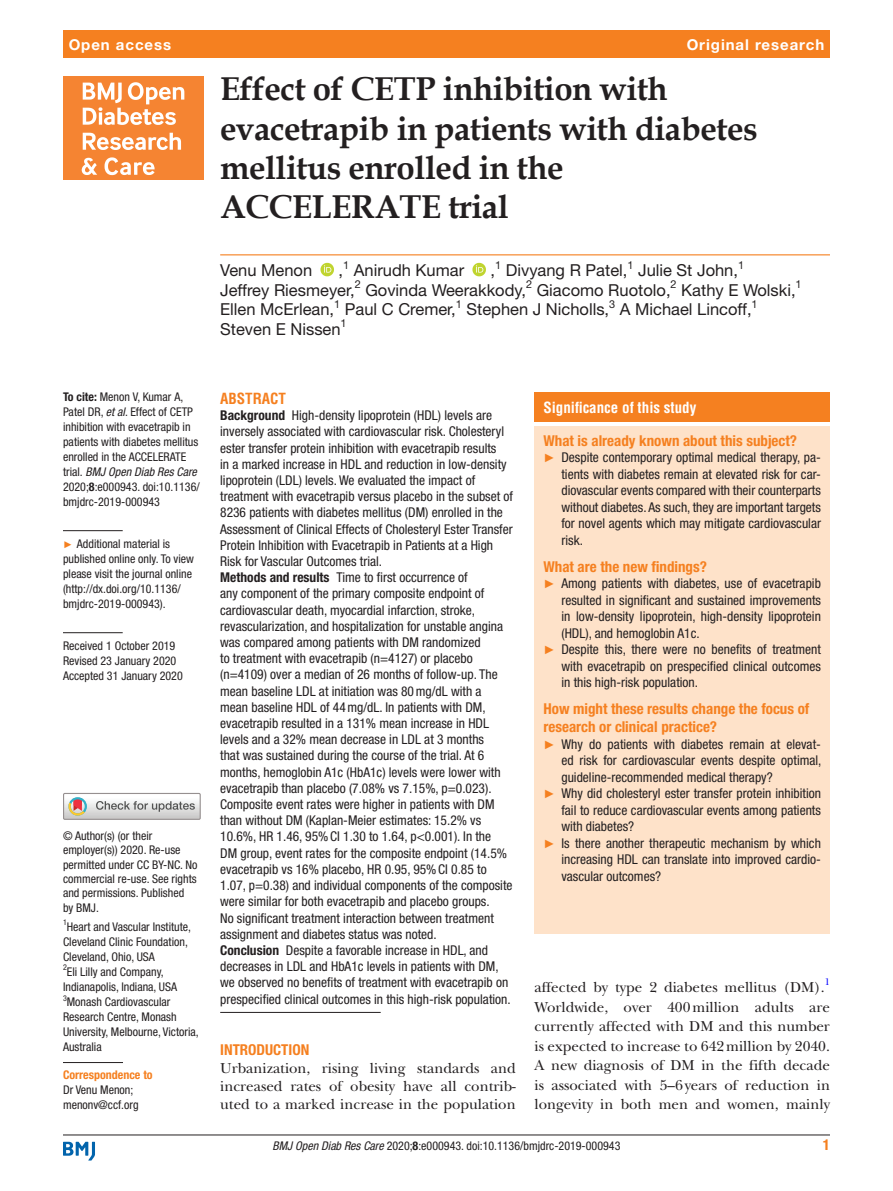
<style>
.page{position:relative;width:893px;height:1191px;background:#fff}
.page>*{position:absolute;margin:0;border:0;box-sizing:border-box;transform-origin:0 0}
.t1{font:700 33px/39px "Book Antiqua";letter-spacing:-.015em;color:#231f20}
.t2{font:16.5px/19.5px "Helvetica Neue LT Std";color:#231f20}
.t3{font:15px/19.5px "New Baskerville";color:#231f20;text-align:justify}
.t4{font:700 condensed 15px/18px "Helvetica Neue LT Std";color:#f58020}
.t5{font:700 15px "Helvetica Neue LT Std";letter-spacing:.065em;color:#fff}
.t6{font:700 condensed 15px "Helvetica";color:#fff}
.t7{font:700 condensed 15px "Helvetica";color:#f58020}
.t8{font:condensed 13.5px/16.2px "Helvetica Neue LT Std";color:#231f20;text-align:justify}
.t9{font:condensed 12px/15px "Helvetica Neue LT Std";color:#231f20}
.t10{font:700 condensed 12px "Helvetica Neue LT Std";color:#f58020}
.t11{font:10.95px "Helvetica Neue LT Std";color:#231f20}
.t12{font:9.9px "New Baskerville";color:#00f}
.s1{font-weight:700}
.s2{font-style:italic}
.s3{font-family:"Arial";font-stretch:normal;font-size:9.75px;color:#f58020}
.s4{font-family:"Arial";font-stretch:normal;font-size:12px;color:#f58020}
</style>
<div class="page">
<hr style="left:63px;top:1134px;width:767px;height:1px;background:#231f20">
<svg style="left:63px;top:1141px;width:32px;height:19px"></svg>
<div style="left:63px;top:31px;width:767px;height:27px;background:#f58020"></div>
<hr style="left:220px;top:254px;width:610px;height:1px;background:#f58020">
<svg style="left:320px;top:263px;width:14px;height:13px"></svg>
<svg style="left:472px;top:263px;width:14px;height:13px"></svg>
<hr style="left:63px;top:1062px;width:60px;height:1px;background:#231f20">
<hr style="left:63px;top:530px;width:60px;height:1px;background:#231f20">
<hr style="left:63px;top:632px;width:60px;height:1px;background:#231f20">
<div style="left:63px;top:793px;width:138px;height:27px;border:1px solid #969090"></div>
<svg style="left:64px;top:793px;width:136px;height:26px"></svg>
<div style="left:63px;top:76px;width:140px;height:104px;background:#f58432"></div>
<svg style="left:83px;top:82px;width:101px;height:43px"></svg>
<svg style="left:83px;top:133px;width:98px;height:17px"></svg>
<svg style="left:82px;top:158px;width:15px;height:17px"></svg>
<svg style="left:105px;top:157px;width:50px;height:18px"></svg>
<div style="left:534px;top:392px;width:296px;height:30px;background:#f58020"></div>
<div style="left:534px;top:426px;width:296px;height:507px;background:#fee2c9"></div>
<hr style="left:220px;top:1012px;width:161px;height:1px;background:#231f20">
<p class="t5" style="left:69px;top:35px;width:104px">Open access</p>
<p class="t5" style="left:687px;top:35px;width:139px">Original research</p>
<h1 class="t1" style="left:220px;top:70px;width:539px">Effect of CETP inhibition with evacetrapib in patients with diabetes mellitus enrolled in the<br>ACCELERATE trial</h1>
<p class="t2" style="left:220px;top:260px;width:94px">Venu Menon</p>
<p class="t2" style="left:339px;top:260px;width:127px">,<sup>1</sup> Anirudh Kumar</p>
<p class="t2" style="left:220px;top:260px;width:583px;text-indent:270px">,<sup>1</sup> Divyang R Patel,<sup>1</sup> Julie St John,<sup>1<br></sup>Jeffrey Riesmeyer,<sup>2</sup> Govinda Weerakkody,<sup>2</sup> Giacomo Ruotolo,<sup>2</sup> Kathy E Wolski,<sup>1<br></sup>Ellen McErlean,<sup>1</sup> Paul C Cremer,<sup>1</sup> Stephen J Nicholls,<sup>3</sup> A Michael Lincoff,<sup>1<br></sup>Steven E Nissen</p>
<p class="t11" style="left:341px;top:317px;width:8px">1</p>
<p class="t9" style="left:63px;top:389px;width:138px"><span class="s1">To cite:</span> Menon V, Kumar A,<br>Patel DR, <span class="s2">et al</span>. Effect of CETP inhibition with evacetrapib in patients with diabetes mellitus enrolled in the ACCELERATE trial. <span class="s2">BMJ Open Diab Res Care<br></span>2020;<span class="s1">8</span>:e000943. doi:10.1136/ bmjdrc-2019-000943</p>
<p class="t9" style="left:63px;top:536px;width:133px"><span class="s3">►</span> Additional material is published online only. To view please visit the journal online (http://dx.doi.org/10.1136/ bmjdrc-2019-000943).</p>
<p class="t9" style="left:63px;top:638px;width:121px">Received 1 October 2019<br>Revised 23 January 2020<br>Accepted 31 January 2020</p>
<p class="t9" style="left:63px;top:828px;width:136px;line-height:14.4px">© Author(s) (or their employer(s)) 2020. Re-use permitted under CC BY-NC. No commercial re-use. See rights and permissions. Published by BMJ.</p>
<p class="t9" style="left:63px;top:919px;width:137px"><sup>1</sup>Heart and Vascular Institute,<br>Cleveland Clinic Foundation,<br>Cleveland, Ohio, USA<br><sup>2</sup>Eli Lilly and Company,<br>Indianapolis, Indiana, USA<br><sup>3</sup>Monash Cardiovascular<br>Research Centre, Monash<br>University, Melbourne, Victoria,<br>Australia</p>
<p class="t10" style="left:63px;top:1067px;width:91px">Correspondence to</p>
<p class="t9" style="left:63px;top:1082px;width:77px">Dr Venu Menon; menonv@ccf.org</p>
<p class="t7" style="left:220px;top:389px;width:67px">Abstract</p>
<p class="t8" style="left:220px;top:407px;width:294px;text-align:left"><span class="s1">Background</span> High-density lipoprotein (HDL) levels are inversely associated with cardiovascular risk. Cholesteryl ester transfer protein inhibition with evacetrapib results<br>in a marked increase in HDL and reduction in low-density lipoprotein (LDL) levels. We evaluated the impact of treatment with evacetrapib versus placebo in the subset of 8236 patients with diabetes mellitus (DM) enrolled in the Assessment of Clinical Effects of Cholesteryl Ester Transfer Protein Inhibition with Evacetrapib in Patients at a High Risk for Vascular Outcomes trial.<br><span class="s1">Methods and results</span> Time to first occurrence of<br>any component of the primary composite endpoint of cardiovascular death, myocardial infarction, stroke, revascularization, and hospitalization for unstable angina was compared among patients with DM randomized<br>to treatment with evacetrapib (n=4127) or placebo (n=4109) over a median of 26 months of follow-up. The mean baseline LDL at initiation was 80mg/dL with a<br>mean baseline HDL of 44mg/dL. In patients with DM, evacetrapib resulted in a 131% mean increase in HDL levels and a 32% mean decrease in LDL at 3 months<br>that was sustained during the course of the trial. At 6 months, hemoglobin A1c (HbA1c) levels were lower with evacetrapib than placebo (7.08% vs 7.15%, p=0.023).<br>Composite event rates were higher in patients with DM than without DM (Kaplan-Meier estimates: 15.2% vs 10.6%, HR 1.46, 95%CI 1.30 to 1.64, p&lt;0.001). In the<br>DM group, event rates for the composite endpoint (14.5% evacetrapib vs 16% placebo, HR 0.95, 95%CI 0.85 to 1.07, p=0.38) and individual components of the composite were similar for both evacetrapib and placebo groups.<br>No significant treatment interaction between treatment assignment and diabetes status was noted.<br><span class="s1">Conclusion</span> Despite a favorable increase in HDL, and decreases in LDL and HbA1c levels in patients with DM, we observed no benefits of treatment with evacetrapib on prespecified clinical outcomes in this high-risk population.</p>
<p class="t4" style="left:220px;top:1040px;width:91px">Introduction</p>
<p class="t3" style="left:220px;top:1059px;width:297px;line-height:18px">Urbanization, rising living standards and increased rates of obesity have all contrib&shy;uted to a marked increase in the population</p>
<p class="t6" style="left:543px;top:398px;width:154px">Significance of this study</p>
<p class="t4" style="left:543px;top:431px;width:255px">What is already known about this subject?</p>
<p class="t8" style="left:561px;top:449px;width:261px;text-indent:-18px"><span class="s4">►</span> Despite contemporary optimal medical therapy, pa&shy;tients with diabetes remain at elevated risk for car&shy;diovascular events compared with their counterparts without diabetes. As such, they are important targets for novel agents which may mitigate cardiovascular risk.</p>
<p class="t4" style="left:543px;top:557px;width:165px">What are the new findings?</p>
<p class="t8" style="left:543px;top:575px;width:279px"><span class="s4">►</span> Among patients with diabetes, use of evacetrapib</p>
<p class="t8" style="left:561px;top:592px;width:261px">resulted in significant and sustained improvements</p>
<p class="t8" style="left:561px;top:608px;width:261px">in low-density lipoprotein, high-density lipoprotein</p>
<p class="t8" style="left:561px;top:625px;width:140px">(HDL), and hemoglobin A1c.</p>
<p class="t8" style="left:543px;top:641px;width:279px"><span class="s4">►</span> Despite this, there were no benefits of treatment</p>
<p class="t8" style="left:561px;top:658px;width:261px">with evacetrapib on prespecified clinical outcomes</p>
<p class="t8" style="left:561px;top:674px;width:138px">in this high-risk population.</p>
<p class="t4" style="left:543px;top:700px;width:267px">How might these results change the focus of research or clinical practice?</p>
<p class="t8" style="left:543px;top:736px;width:279px"><span class="s4">►</span> Why do patients with diabetes remain at elevat-</p>
<p class="t8" style="left:561px;top:752px;width:261px">ed risk for cardiovascular events despite optimal,</p>
<p class="t8" style="left:561px;top:769px;width:213px">guideline-recommended medical therapy?</p>
<p class="t8" style="left:543px;top:785px;width:279px"><span class="s4">►</span> Why did cholesteryl ester transfer protein inhibition</p>
<p class="t8" style="left:561px;top:802px;width:261px">fail to reduce cardiovascular events among patients</p>
<p class="t8" style="left:561px;top:818px;width:74px">with diabetes?</p>
<p class="t8" style="left:543px;top:835px;width:279px"><span class="s4">►</span> Is there another therapeutic mechanism by which</p>
<p class="t8" style="left:561px;top:851px;width:261px">increasing HDL can translate into improved cardio-</p>
<p class="t8" style="left:561px;top:868px;width:101px">vascular outcomes?</p>
<p class="t3" style="left:534px;top:977px;width:292px">affected by type 2 diabetes mellitus (DM).</p>
<p class="t12" style="left:825px;top:976px;width:7px">1</p>
<p class="t3" style="left:534px;top:997px;width:297px">Worldwide, over 400million adults are currently affected with DM and this number is expected to increase to 642million by 2040.<br>A new diagnosis of DM in the fifth decade is associated with 5–6years of reduction in longevity in both men and women, mainly</p>
<p class="t9" style="left:273px;top:1137px;width:349px"><span class="s2">BMJ Open Diab Res Care</span> 2020;<span class="s1">8</span>:e000943. doi:10.1136/bmjdrc-2019-000943</p>
<p class="t4" style="left:823px;top:1135px;width:9px">1</p>
</div>
